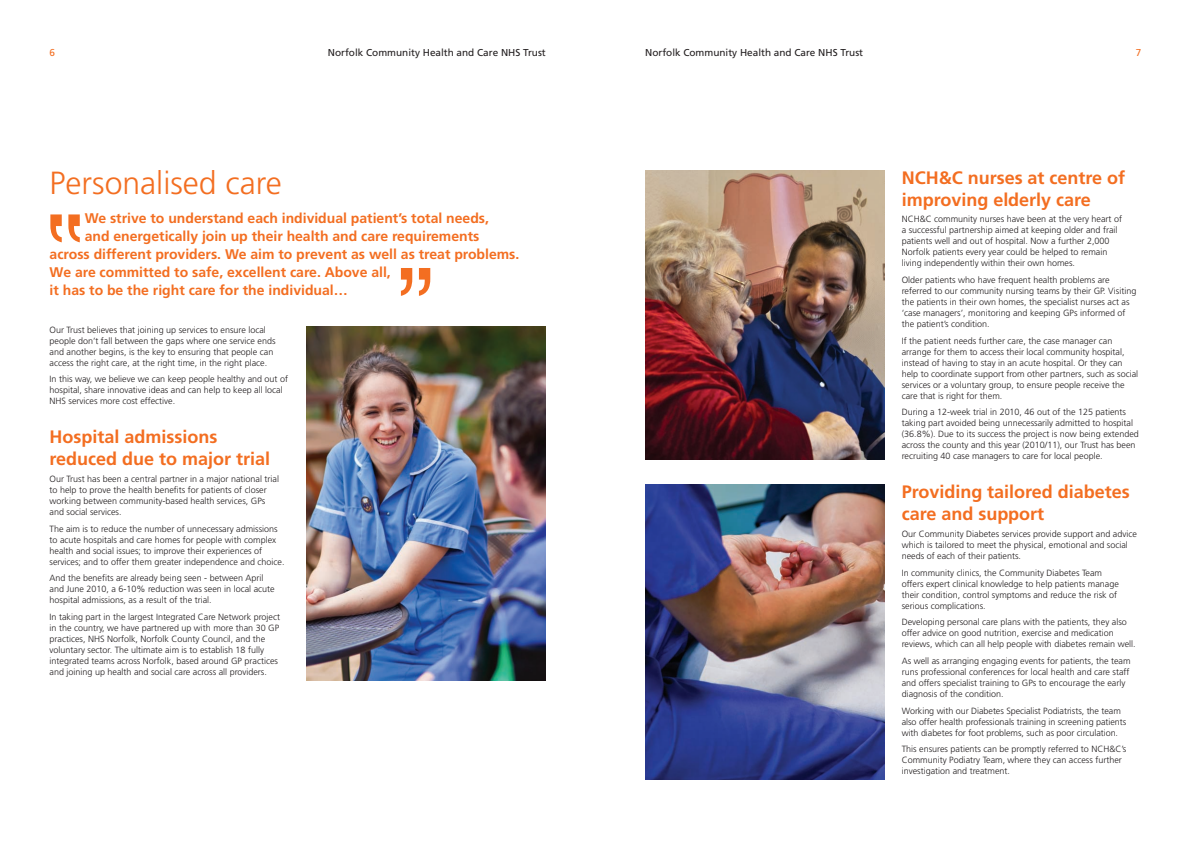
<style>
.page{position:relative;width:1191px;height:842px;background:#fff}
.page>*{position:absolute;margin:0;border:0;box-sizing:border-box;transform-origin:0 0}
.t1{font:300 32px "Frutiger";color:#f36e21}
.t2{font:700 18px/22px "Frutiger";color:#f36e21}
.t3{font:700 14px "Frutiger";color:#f36e21}
.t4{font:10px "Frutiger";color:#231f20}
.t5{font:10px "Frutiger";color:#f36e21}
.t6{font:300 9px/11px "Frutiger";color:#231f20}
</style>
<div class="page">
<img style="left:645px;top:485px;width:239px;height:295px">
<img style="left:306px;top:326px;width:240px;height:354px">
<svg style="left:50px;top:214px;width:30px;height:28px"></svg>
<svg style="left:401px;top:268px;width:29px;height:28px"></svg>
<img style="left:645px;top:170px;width:239px;height:289px">
<p class="t5" style="left:50px;top:48px;width:7px">6</p>
<p class="t4" style="left:328px;top:48px;width:219px">Norfolk Community Health and Care NHS Trust</p>
<p class="t4" style="left:645px;top:48px;width:219px">Norfolk Community Health and Care NHS Trust</p>
<p class="t5" style="left:1135px;top:48px;width:7px">7</p>
<h1 class="t1" style="left:50px;top:170px;width:234px">Personalised care</h1>
<h3 class="t3" style="left:85px;top:213px;width:406px">We strive to understand each individual patient’s total needs,</h3>
<h3 class="t3" style="left:85px;top:231px;width:396px">and energetically join up their health and care requirements</h3>
<h3 class="t3" style="left:50px;top:249px;width:471px">across different providers. We aim to prevent as well as treat problems.</h3>
<h3 class="t3" style="left:50px;top:267px;width:343px">We are committed to safe, excellent care. Above all,</h3>
<h3 class="t3" style="left:50px;top:285px;width:300px">it has to be the right care for the individual…</h3>
<p class="t6" style="left:50px;top:325px;width:227px">Our Trust believes that joining up services to ensure local people don’t fall between the gaps where one service ends and another begins, is the key to ensuring that people can access the right care, at the right time, in the right place.</p>
<p class="t6" style="left:50px;top:374px;width:240px">In this way, we believe we can keep people healthy and out of hospital, share innovative ideas and can help to keep all local<br>NHS services more cost effective.</p>
<h2 class="t2" style="left:50px;top:428px;width:222px">Hospital admissions reduced due to major trial</h2>
<p class="t6" style="left:50px;top:474px;width:231px">Our Trust has been a central partner in a major national trial to help to prove the health benefits for patients of closer working between community-based health services, GPs and social services.</p>
<p class="t6" style="left:50px;top:524px;width:236px">The aim is to reduce the number of unnecessary admissions to acute hospitals and care homes for people with complex health and social issues; to improve their experiences of services; and to offer them greater independence and choice.</p>
<p class="t6" style="left:50px;top:573px;width:227px">And the benefits are already being seen - between April and June 2010, a 6-10% reduction was seen in local acute hospital admissions, as a result of the trial.</p>
<p class="t6" style="left:50px;top:612px;width:232px">In taking part in the largest Integrated Care Network project in the country, we have partnered up with more than 30 GP practices, NHS Norfolk, Norfolk County Council, and the voluntary sector. The ultimate aim is to establish 18 fully integrated teams across Norfolk, based around GP practices and joining up health and social care across all providers.</p>
<h2 class="t2" style="left:901px;top:168px;width:225px">NCH&amp;C nurses at centre of improving elderly care</h2>
<p class="t6" style="left:901px;top:214px;width:222px">NCH&amp;C community nurses have been at the very heart of a successful partnership aimed at keeping older and frail patients well and out of hospital. Now a further 2,000<br>Norfolk patients every year could be helped to remain living independently within their own homes.</p>
<p class="t6" style="left:901px;top:275px;width:236px">Older patients who have frequent health problems are referred to our community nursing teams by their GP. Visiting the patients in their own homes, the specialist nurses act as ‘case managers’, monitoring and keeping GPs informed of the patient’s condition.</p>
<p class="t6" style="left:901px;top:336px;width:238px">If the patient needs further care, the case manager can arrange for them to access their local community hospital, instead of having to stay in an acute hospital. Or they can help to coordinate support from other partners, such as social services or a voluntary group, to ensure people receive the care that is right for them.</p>
<p class="t6" style="left:901px;top:407px;width:239px">During a 12-week trial in 2010, 46 out of the 125 patients taking part avoided being unnecessarily admitted to hospital (36.8%). Due to its success the project is now being extended across the county and this year (2010/11), our Trust has been recruiting 40 case managers to care for local people.</p>
<h2 class="t2" style="left:901px;top:482px;width:230px">Providing tailored diabetes care and support</h2>
<p class="t6" style="left:901px;top:529px;width:237px">Our Community Diabetes services provide support and advice which is tailored to meet the physical, emotional and social needs of each of their patients.</p>
<p class="t6" style="left:901px;top:568px;width:219px">In community clinics, the Community Diabetes Team offers expert clinical knowledge to help patients manage their condition, control symptoms and reduce the risk of serious complications.</p>
<p class="t6" style="left:901px;top:617px;width:235px">Developing personal care plans with the patients, they also offer advice on good nutrition, exercise and medication reviews, which can all help people with diabetes remain well.</p>
<p class="t6" style="left:901px;top:656px;width:230px">As well as arranging engaging events for patients, the team runs professional conferences for local health and care staff and offers specialist training to GPs to encourage the early diagnosis of the condition.</p>
<p class="t6" style="left:901px;top:706px;width:226px">Working with our Diabetes Specialist Podiatrists, the team also offer health professionals training in screening patients with diabetes for foot problems, such as poor circulation.</p>
<p class="t6" style="left:901px;top:744px;width:226px">This ensures patients can be promptly referred to NCH&amp;C’s<br>Community Podiatry Team, where they can access further investigation and treatment.</p>
</div>
